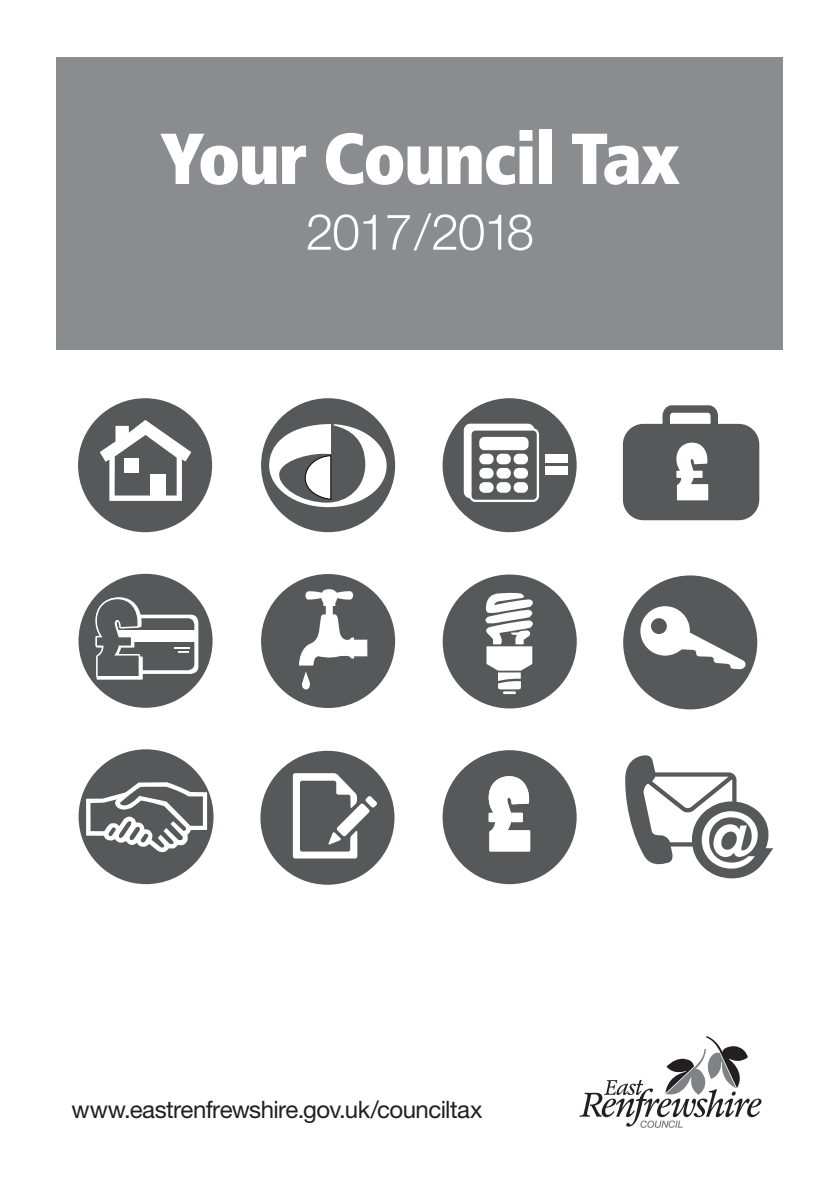
<style>
.page{position:relative;width:840px;height:1191px;background:#fff}
.page>*{position:absolute;margin:0;border:0;box-sizing:border-box;transform-origin:0 0}
.t1{font:900 condensed 72px "Frutiger LT";letter-spacing:-.025em;color:#fff}
.t2{font:300 50px "Helvetica Neue LT";letter-spacing:-.03em;color:#fff}
.t3{font:24px "Helvetica Neue LT";letter-spacing:-.025em;color:#231f20}
</style>
<div class="page">
<div style="left:57px;top:57px;width:725px;height:293px;background:#8a8c8f"></div>
<svg style="left:579px;top:1036px;width:182px;height:92px"></svg>
<div style="left:78px;top:574px;width:134px;height:134px;background:#57585a;border-radius:50%"></div>
<svg style="left:108px;top:614px;width:90px;height:60px"></svg>
<div style="left:111px;top:618px;width:83px;height:52px;background:#57585a;border-radius:7px"></div>
<div style="left:110px;top:630px;width:87px;height:11px;background:#fff"></div>
<svg style="left:174px;top:647px;width:15px;height:6px"></svg>
<svg style="left:95px;top:597px;width:48px;height:83px"></svg>
<div style="left:261px;top:574px;width:134px;height:134px;background:#57585a;border-radius:50%"></div>
<div style="left:623px;top:575px;width:133px;height:134px;background:#57585a;border-radius:50%"></div>
<div style="left:640px;top:606px;width:49px;height:49px;background:#fff;border-radius:50%"></div>
<div style="left:650px;top:618px;width:16px;height:16px;background:#57585a;border-radius:50%"></div>
<svg style="left:674px;top:632px;width:71px;height:37px"></svg>
<div style="left:79px;top:749px;width:134px;height:135px;background:#57585a;border-radius:50%"></div>
<svg style="left:86px;top:782px;width:121px;height:73px"></svg>
<svg style="left:299px;top:589px;width:68px;height:76px"></svg>
<svg style="left:302px;top:671px;width:8px;height:18px"></svg>
<div style="left:260px;top:751px;width:134px;height:133px;background:#57585a;border-radius:50%"></div>
<svg style="left:293px;top:773px;width:84px;height:85px"></svg>
<div style="left:622px;top:424px;width:136px;height:96px;background:#57585a;border-radius:21px"></div>
<svg style="left:658px;top:405px;width:63px;height:19px"></svg>
<svg style="left:676px;top:442px;width:31px;height:58px"></svg>
<div style="left:442px;top:574px;width:134px;height:134px;background:#57585a;border-radius:50%"></div>
<svg style="left:485px;top:592px;width:48px;height:102px"></svg>
<div style="left:261px;top:398px;width:134px;height:134px;background:#57585a;border-radius:50%"></div>
<svg style="left:269px;top:424px;width:117px;height:83px"></svg>
<div style="left:442px;top:750px;width:134px;height:134px;background:#57585a;border-radius:50%"></div>
<svg style="left:488px;top:776px;width:42px;height:75px"></svg>
<div style="left:442px;top:398px;width:134px;height:134px;background:#57585a;border-radius:50%"></div>
<div style="left:465px;top:425px;width:67px;height:72px;background:#fff;border-radius:5px"></div>
<div style="left:463px;top:424px;width:71px;height:74px;border:3px solid #fff;border-radius:5px"></div>
<div style="left:470px;top:429px;width:67px;height:72px;background:#57585a;border-radius:5px"></div>
<div style="left:469px;top:428px;width:69px;height:74px;border:2px solid #fff;border-radius:5px"></div>
<div style="left:479px;top:437px;width:49px;height:13px;background:#fff;border-radius:5px"></div>
<div style="left:496px;top:454px;width:14px;height:10px;background:#fff;border-radius:5px"></div>
<div style="left:496px;top:468px;width:14px;height:10px;background:#fff;border-radius:5px"></div>
<div style="left:496px;top:482px;width:14px;height:11px;background:#fff;border-radius:5px"></div>
<div style="left:479px;top:454px;width:14px;height:10px;background:#fff;border-radius:5px"></div>
<div style="left:479px;top:468px;width:14px;height:10px;background:#fff;border-radius:5px"></div>
<div style="left:479px;top:482px;width:14px;height:11px;background:#fff;border-radius:5px"></div>
<div style="left:513px;top:454px;width:14px;height:10px;background:#fff;border-radius:5px"></div>
<div style="left:513px;top:468px;width:14px;height:10px;background:#fff;border-radius:5px"></div>
<div style="left:513px;top:482px;width:14px;height:11px;background:#fff;border-radius:5px"></div>
<div style="left:545px;top:454px;width:22px;height:8px;background:#fff"></div>
<div style="left:545px;top:466px;width:22px;height:8px;background:#fff"></div>
<svg style="left:625px;top:755px;width:148px;height:124px"></svg>
<div style="left:78px;top:398px;width:134px;height:134px;background:#57585a;border-radius:50%"></div>
<svg style="left:100px;top:420px;width:91px;height:81px"></svg>
<div style="left:124px;top:458px;width:14px;height:15px;background:#fff"></div>
<div style="left:150px;top:474px;width:16px;height:26px;background:#fff"></div>
<p class="t1" style="left:160px;top:115px;width:520px">Your Council Tax</p>
<p class="t2" style="left:306px;top:201px;width:230px">2017/2018</p>
<p class="t3" style="left:71px;top:1095px;width:412px">www.eastrenfrewshire.gov.uk/counciltax</p>
</div>
